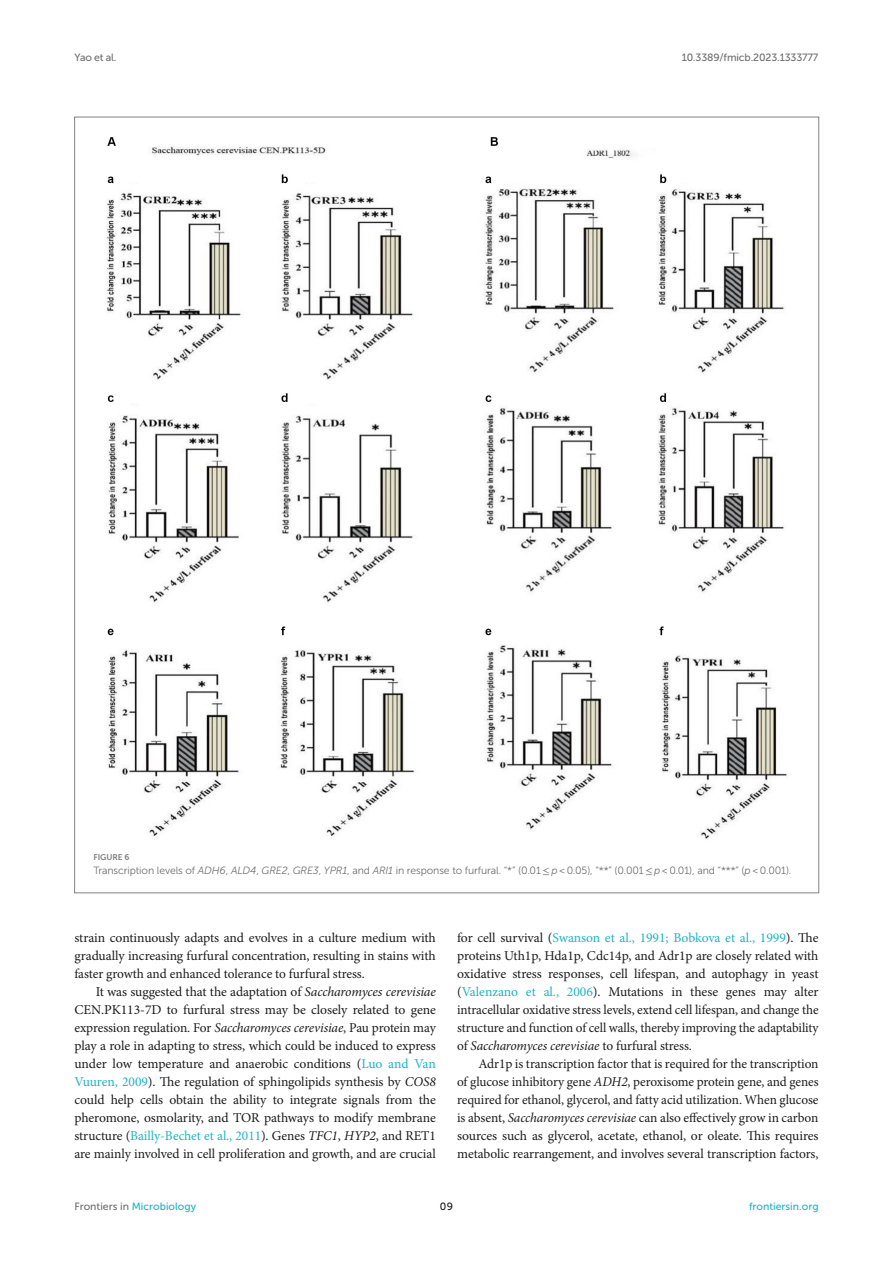
<style>
.page{position:relative;width:893px;height:1263px;background:#fff}
.page>*{position:absolute;margin:0;border:0;box-sizing:border-box;transform-origin:0 0}
.TEXT{font:13.5px/18px "Minion Pro";letter-spacing:-.01em;color:#1b1c1b;text-align:justify}
.TEXT_FLUSH{font:13.5px/18px "Minion Pro";letter-spacing:-.005em;color:#1b1c1b;text-align:justify}
.FIG_LEG{font:10.5px "Museo Sans 300";letter-spacing:-.01em;color:#706f70}
.t1{font:10.5px "Museo Sans 500";color:#1db5c3}
.t2{font:10.5px "Museo Sans 500";letter-spacing:-.015em;color:#706f70}
.t3{font:10.5px "Museo Sans 500";color:#1b1c1b}
.FIG_HD{font:8.25px "Museo Sans 700";letter-spacing:-.01em;color:#7e7f7f}
.s1{font-style:italic}
.s2{font-family:"STIX General"}
.s3{color:#1db5c3}
.s4{color:#706f70}
</style>
<div class="page">
<img style="left:106px;top:137px;width:681px;height:703px">
<p class="t2" style="left:74px;top:51px;width:44px">Yao et al.</p>
<p class="t2" style="left:682px;top:51px;width:138px">10.3389/fmicb.2023.1333777</p>
<p class="FIG_HD" style="left:94px;top:853px;width:37px">FIGURE 6</p>
<p class="FIG_LEG" style="left:94px;top:865px;width:699px">Transcription levels of <span class="s1">ADH6</span>, <span class="s1">ALD4</span>, <span class="s1">GRE2</span>, <span class="s1">GRE3</span>, <span class="s1">YPR1</span>, and <span class="s1">ARI1</span> in response to furfural. “*” (0.01 <span class="s2">≤</span> <span class="s1">p</span> &lt; 0.05), “**” (0.001 <span class="s2">≤</span> <span class="s1">p</span> &lt; 0.01), and “***” (<span class="s1">p</span> &lt; 0.001).</p>
<p class="TEXT_FLUSH" style="left:74px;top:929px;width:363px">strain continuously adapts and evolves in a culture medium with gradually increasing furfural concentration, resulting in stains with faster growth and enhanced tolerance to furfural stress.</p>
<p class="TEXT" style="left:74px;top:983px;width:363px;text-indent:21px">It was suggested that the adaptation of <span class="s1">Saccharomyces cerevisiae </span>CEN.PK113-7D to furfural stress may be closely related to gene expression regulation. For <span class="s1">Saccharomyces cerevisiae</span>, Pau protein may play a role in adapting to stress, which could be induced to express under low temperature and anaerobic conditions (<span class="s3">Luo and Van Vuuren, 2009</span>). The regulation of sphingolipids synthesis by <span class="s1">COS8 </span>could help cells obtain the ability to integrate signals from the pheromone, osmolarity, and TOR pathways to modify membrane structure (<span class="s3">Bailly-Bechet et al., 2011</span>). Genes <span class="s1">TFC1</span>, <span class="s1">HYP2</span>, and RET1 are mainly involved in cell proliferation and growth, and are crucial</p>
<p class="TEXT" style="left:457px;top:929px;width:363px">for cell survival (<span class="s3">Swanson et al., 1991; Bobkova et al., 1999</span>). The proteins Uth1p, Hda1p, Cdc14p, and Adr1p are closely related with oxidative stress responses, cell lifespan, and autophagy in yeast (<span class="s3">Valenzano et al., 2006</span>). Mutations in these genes may alter intracellular oxidative stress levels, extend cell lifespan, and change the structure and function of cell walls, thereby improving the adaptability of <span class="s1">Saccharomyces cerevisiae</span> to furfural stress.</p>
<p class="TEXT" style="left:457px;top:1055px;width:363px;text-indent:21px">Adr1p is transcription factor that is required for the transcription of glucose inhibitory gene <span class="s1">ADH2</span>, peroxisome protein gene, and genes required for ethanol, glycerol, and fatty acid utilization. When glucose is absent, <span class="s1">Saccharomyces cerevisiae</span> can also effectively grow in carbon sources such as glycerol, acetate, ethanol, or oleate. This requires metabolic rearrangement, and involves several transcription factors,</p>
<p class="t1" style="left:74px;top:1200px;width:123px"><span class="s4">Frontiers in</span> Microbiology</p>
<p class="t3" style="left:440px;top:1200px;width:15px">09</p>
<p class="t1" style="left:749px;top:1200px;width:71px">frontiersin.org</p>
</div>
